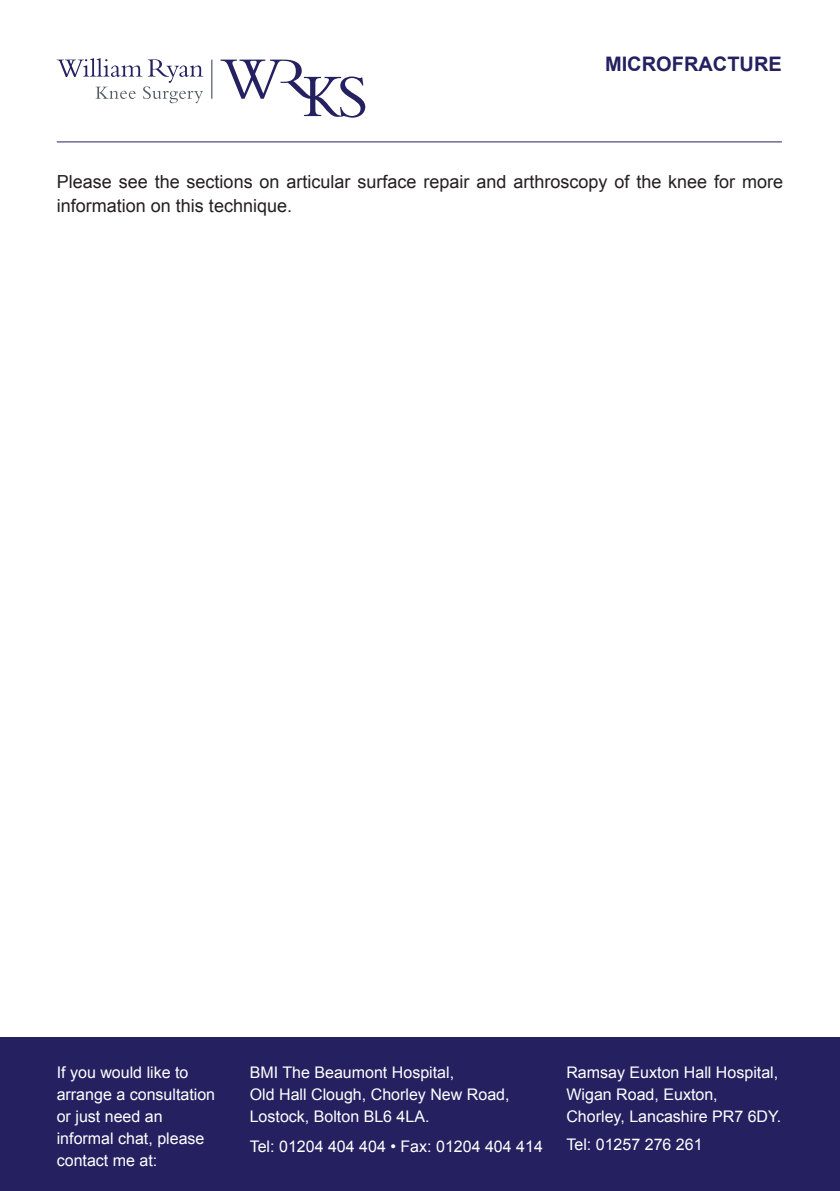
<style>
.page{position:relative;width:840px;height:1191px;background:#fff}
.page>*{position:absolute;margin:0;border:0;box-sizing:border-box;transform-origin:0 0}
.t1{font:700 20px "Arial";color:#252161}
.new_body_copy{font:18px/24px "Arial";color:#231f20}
.t2{font:16px/22px "Arial";color:#fff}
</style>
<div class="page">
<div style="left:0;top:1037px;width:839px;height:154px;background:#252161"></div>
<svg style="left:57px;top:58px;width:146px;height:45px"></svg>
<hr style="left:211px;top:60px;width:1px;height:39px;background:#525a62">
<svg style="left:220px;top:60px;width:145px;height:58px"></svg>
<hr style="left:57px;top:141px;width:724px;height:1px;background:#252161">
<p class="t1" style="left:604px;top:51px;width:30px">MICRO</p>
<p class="t1" style="left:671px;top:51px;width:27px">FRACTURE</p>
<p class="new_body_copy" style="left:57px;top:169px;width:727px">Please see the sections on articular surface repair and arthroscopy of the knee for more information on this technique.</p>
<p class="t2" style="left:57px;top:1061px;width:160px">If you would like to arrange a consultation or just need an informal chat, please contact me at:</p>
<p class="t2" style="left:249px;top:1061px;width:261px">BMI The Beaumont Hospital,<br>Old Hall Clough, Chorley New Road,<br>Lostock, Bolton BL6 4LA.</p>
<p class="t2" style="left:249px;top:1135px;width:294px">Tel: 01204 404 404 • Fax: 01204 404 414</p>
<p class="t2" style="left:566px;top:1061px;width:216px">Ramsay Euxton Hall Hospital,<br>Wigan Road, Euxton,<br>Chorley, Lancashire PR7 6DY.</p>
<p class="t2" style="left:566px;top:1133px;width:138px">Tel: 01257 276 261</p>
</div>
